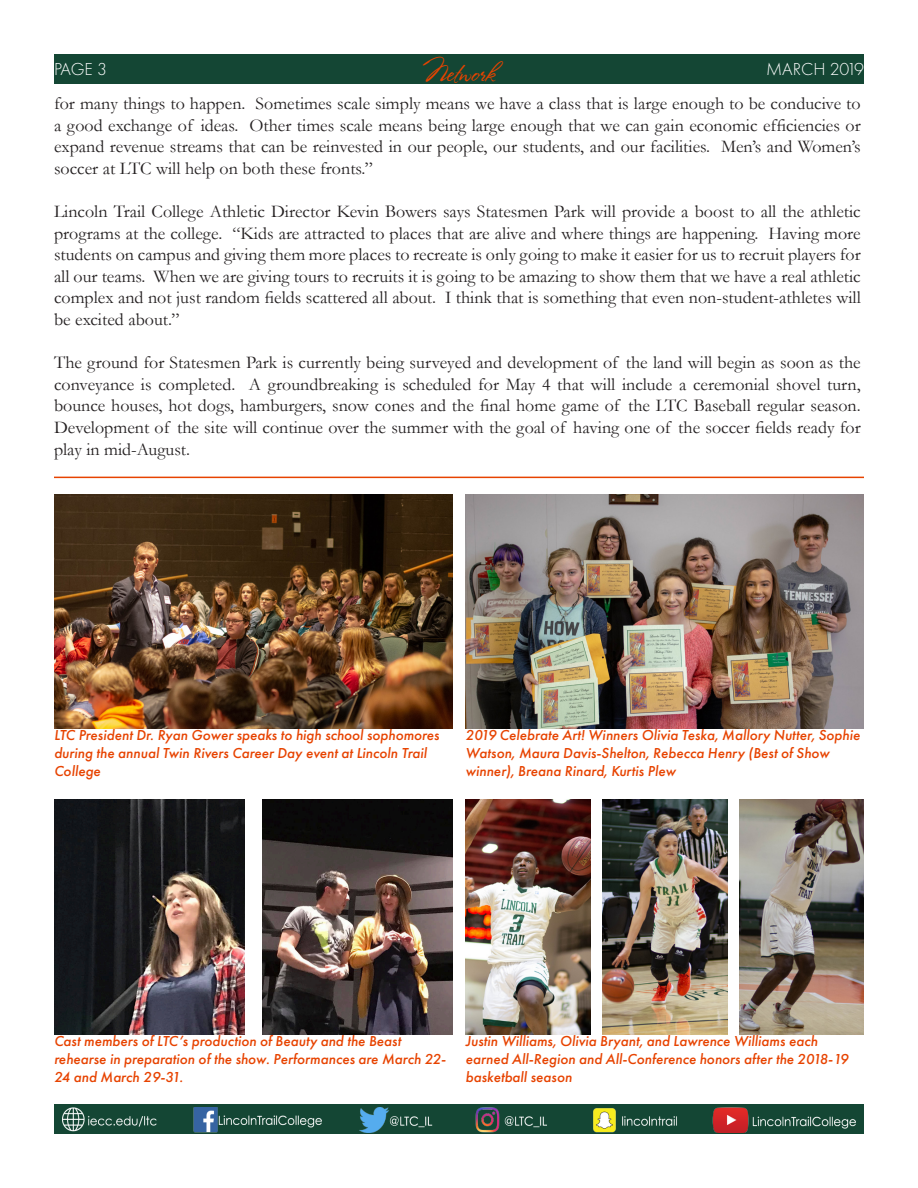
<style>
.page{position:relative;width:918px;height:1188px;background:#fff}
.page>*{position:absolute;margin:0;border:0;box-sizing:border-box;transform-origin:0 0}
.t1{font:25.5px "Stephanie Marie JF";color:#e74300}
.t2{font:18px/21.6px "Garamond";color:#231f20;text-align:justify}
.t3{font:300 18px "Futura PT";letter-spacing:-.005em;color:#fff}
.Heading{font:italic 500 15px/18px "Futura PT";color:#e74300}
</style>
<div class="page">
<div style="left:54px;top:1105px;width:810px;height:29px;background:#144634"></div>
<div style="left:54px;top:54px;width:810px;height:29px;background:#144634"></div>
<img style="left:62px;top:1108px;width:794px;height:24px">
<hr style="left:54px;top:477px;width:810px;height:1px;background:#e74300">
<img style="left:54px;top:495px;width:399px;height:234px">
<img style="left:54px;top:800px;width:190px;height:234px">
<img style="left:262px;top:800px;width:191px;height:234px">
<img style="left:465px;top:495px;width:399px;height:234px">
<img style="left:465px;top:800px;width:125px;height:234px">
<img style="left:602px;top:800px;width:125px;height:234px">
<img style="left:739px;top:800px;width:125px;height:234px">
<p class="t3" style="left:54px;top:59px;width:55px">PAGE 3</p>
<p class="t1" style="left:423px;top:57px;width:74px">Network</p>
<p class="t3" style="left:766px;top:59px;width:99px">MARCH 2019</p>
<p class="t2" style="left:54px;top:92px;width:808px">for many things to happen. Sometimes scale simply means we have a class that is large enough to be conducive to a good exchange of ideas. Other times scale means being large enough that we can gain economic efficiencies or expand revenue streams that can be reinvested in our people, our students, and our facilities. Men’s and Women’s soccer at LTC will help on both these fronts.”</p>
<p class="t2" style="left:54px;top:200px;width:808px">Lincoln Trail College Athletic Director Kevin Bowers says Statesmen Park will provide a boost to all the athletic programs at the college. “Kids are attracted to places that are alive and where things are happening. Having more students on campus and giving them more places to recreate is only going to make it easier for us to recruit players for all our teams. When we are giving tours to recruits it is going to be amazing to show them that we have a real athletic complex and not just random fields scattered all about. I think that is something that even non-student-athletes will be excited about.”</p>
<p class="t2" style="left:54px;top:352px;width:808px">The ground for Statesmen Park is currently being surveyed and development of the land will begin as soon as the conveyance is completed. A groundbreaking is scheduled for May 4 that will include a ceremonial shovel turn, bounce houses, hot dogs, hamburgers, snow cones and the final home game of the LTC Baseball regular season.<br>Development of the site will continue over the summer with the goal of having one of the soccer fields ready for play in mid-August.</p>
<p class="Heading" style="left:54px;top:727px;width:387px">LTC President Dr. Ryan Gower speaks to high school sophomores during the annual Twin Rivers Career Day event at Lincoln Trail<br>College</p>
<p class="Heading" style="left:465px;top:727px;width:396px">2019 Celebrate Art! Winners Olivia Teska, Mallory Nutter, Sophie<br>Watson, Maura Davis-Shelton, Rebecca Henry (Best of Show winner), Breana Rinard, Kurtis Plew</p>
<p class="Heading" style="left:54px;top:1032px;width:394px">Cast members of LTC’s production of Beauty and the Beast rehearse in preparation of the show. Performances are March 22-<br>24 and March 29-31.</p>
<p class="Heading" style="left:465px;top:1032px;width:384px">Justin Williams, Olivia Bryant, and Lawrence Williams each earned All-Region and All-Conference honors after the 2018-19 basketball season</p>
</div>
